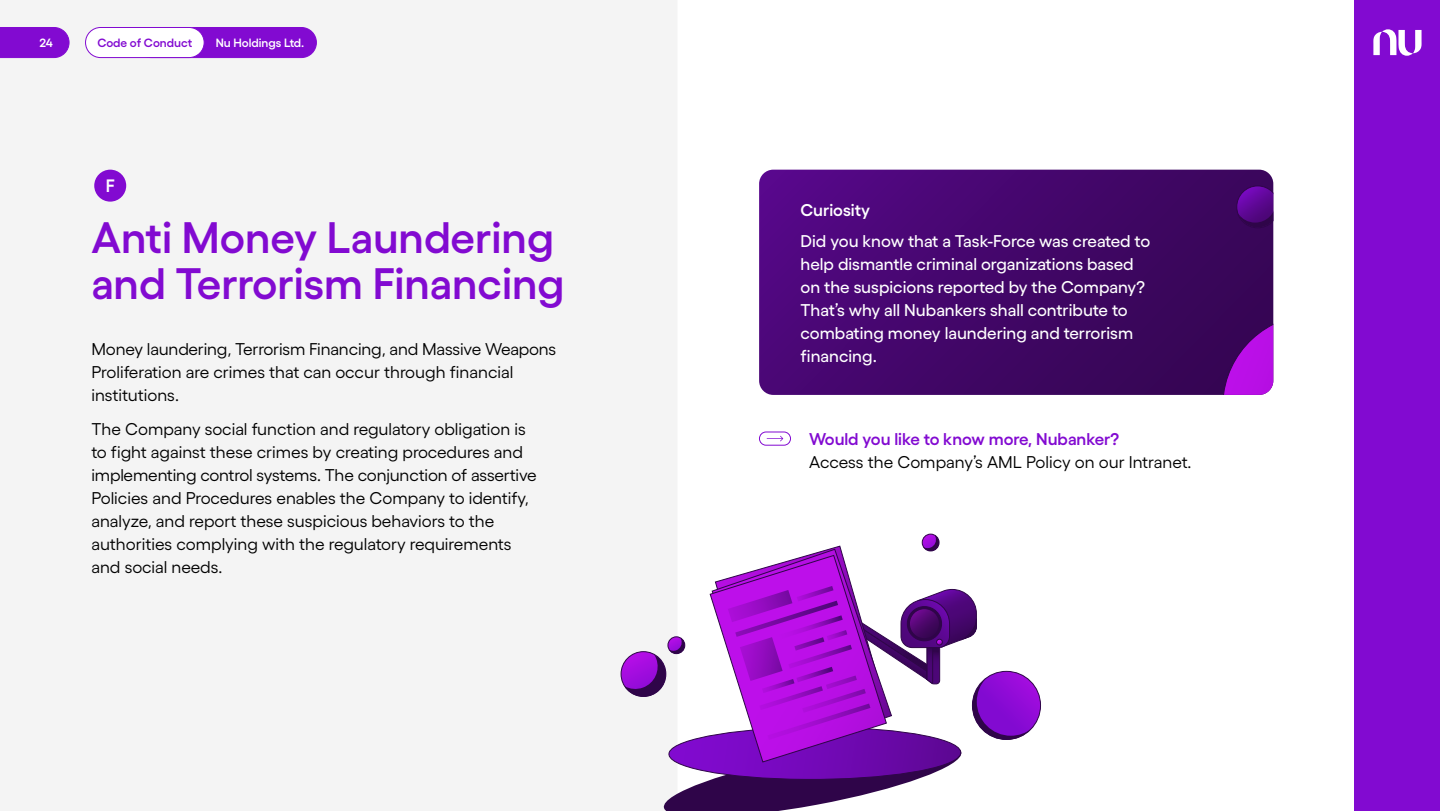
<style>
.page{position:relative;width:1440px;height:811px;background:#fff}
.page>*{position:absolute;margin:0;border:0;box-sizing:border-box;transform-origin:0 0}
.t1{font:600 44px "Gellix";color:#820ad1}
.t2{font:600 18px "Gellix";color:#fff}
.t3{font:17px/23px "Gellix";color:#000}
.t4{font:500 17px/23px "Gellix";color:#fff}
.t5{font:600 17px "Gellix";color:#820ad1}
.t6{font:600 17px "Gellix";color:#fff}
.t7{font:600 12px "Gellix";color:#fff}
.t8{font:600 12px "Gellix";color:#820ad1}
</style>
<div class="page">
<div style="left:0;top:0;width:677px;height:811px;background:#f4f4f4"></div>
<div style="left:136px;top:27px;width:180px;height:31px;background:#820ad1;border-radius:15px"></div>
<div style="left:135px;top:27px;width:182px;height:31px;border:1px solid #820ad1;border-radius:15px"></div>
<div style="left:0;top:27px;width:70px;height:31px;background:#820ad1"></div>
<div style="left:86px;top:27px;width:118px;height:31px;background:#fff;border-radius:15px"></div>
<div style="left:85px;top:27px;width:120px;height:31px;border:1px solid #820ad1;border-radius:15px"></div>
<div style="left:94px;top:170px;width:32px;height:32px;background:#820ad1;border-radius:50%"></div>
<div style="left:759px;top:431px;width:32px;height:14px;border:1px solid #820ad1;border-radius:7px"></div>
<svg style="left:767px;top:436px;width:16px;height:5px"></svg>
<svg style="left:759px;top:170px;width:514px;height:225px;background:#43066a"></svg>
<svg style="left:1236px;top:185px;width:37px;height:43px;background:#510680"></svg>
<svg style="left:1221px;top:313px;width:52px;height:82px;background:#7e0ca3"></svg>
<div style="left:1355px;top:0;width:85px;height:811px;background:#820ad1"></div>
<svg style="left:1373px;top:29px;width:49px;height:27px"></svg>
<svg style="left:972px;top:671px;width:69px;height:68px"></svg>
<div style="left:922px;top:534px;width:17px;height:17px;border:1px solid #2f0549;border-radius:50%"></div>
<svg style="left:624px;top:535px;width:408px;height:276px"></svg>
<p class="t7" style="left:40px;top:33px;width:15px">24</p>
<p class="t8" style="left:97px;top:33px;width:97px">Code of Conduct</p>
<p class="t7" style="left:216px;top:33px;width:90px">Nu Holdings Ltd.</p>
<p class="t2" style="left:106px;top:171px;width:11px">F</p>
<h1 class="t1" style="left:91px;top:203px;width:464px">Anti Money Laundering</h1>
<h1 class="t1" style="left:91px;top:249px;width:475px">and Terrorism Financing</h1>
<p class="t3" style="left:91px;top:335px;width:466px">Money laundering, Terrorism Financing, and Massive Weapons<br>Proliferation are crimes that can occur through financial institutions.</p>
<p class="t3" style="left:91px;top:416px;width:447px">The Company social function and regulatory obligation is to fight against these crimes by creating procedures and implementing control systems. The conjunction of assertive Policies and Procedures enables the Company to identify, analyze, and report these suspicious behaviors to the authorities complying with the regulatory requirements and social needs.</p>
<p class="t6" style="left:801px;top:197px;width:71px">Curiosity</p>
<p class="t4" style="left:801px;top:228px;width:351px">Did you know that a Task-Force was created to help dismantle criminal organizations based on the suspicions reported by the Company?<br>That’s why all Nubankers shall contribute to combating money laundering and terrorism financing.</p>
<p class="t5" style="left:809px;top:425px;width:312px">Would you like to know more, Nubanker?</p>
<p class="t3" style="left:809px;top:448px;width:384px">Access the Company’s AML Policy on our Intranet.</p>
</div>
